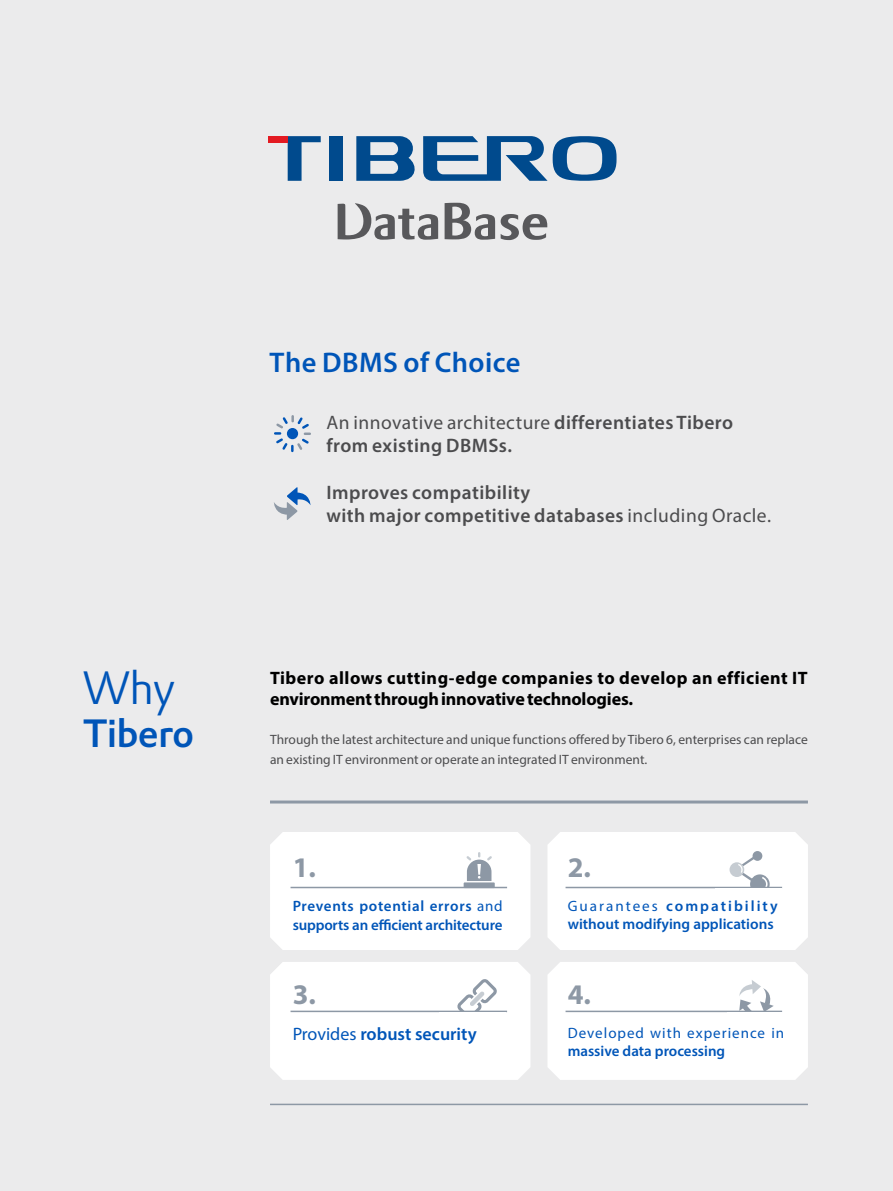
<style>
.page{position:relative;width:893px;height:1191px;background:#ebebec}
.page>*{position:absolute;margin:0;border:0;box-sizing:border-box;transform-origin:0 0}
.t1{font:45.75px "DTL Prokyon T Light";color:#0055b8}
.t2{font:38.55px "DTL Prokyon T Medium";letter-spacing:-.02em;color:#0055b8}
.t3{font:600 28.5px "Myriad Pro";letter-spacing:.02em;color:#0055b8}
.t4{font:700 28.5px "Myriad Pro";color:#8d98a5}
.t5{font:600 19.5px/23.4px "Myriad Pro";letter-spacing:.025em;color:#4c4c4e}
.t6{font:700 18px "Myriad Pro";letter-spacing:.02em;color:#000}
.t7{font:700 18px "Myriad Pro";letter-spacing:-.01em;color:#000}
.t8{font:600 18px "Myriad Pro";color:#0055b8}
.t9{font:600 15px/19.5px "Myriad Pro";color:#0055b8}
.t10{font:15px "Myriad Pro";letter-spacing:.065em;color:#0055b8}
.t11{font:13.5px/19.5px "Myriad Pro";letter-spacing:.005em;color:#4c4c4e}
.s1{font-weight:400}
</style>
<div class="page">
<hr style="left:270px;top:800px;width:538px;height:3px;background:#8d98a5">
<hr style="left:270px;top:1103px;width:538px;height:2px;background:#8d98a5">
<svg style="left:288px;top:136px;width:33px;height:45px"></svg>
<div style="left:329px;top:136px;width:14px;height:45px;background:#004a8d"></div>
<div style="left:268px;top:136px;width:20px;height:6px;background:#e31a22"></div>
<svg style="left:356px;top:136px;width:260px;height:45px"></svg>
<svg style="left:501px;top:214px;width:46px;height:26px"></svg>
<svg style="left:445px;top:203px;width:50px;height:37px"></svg>
<svg style="left:338px;top:203px;width:100px;height:37px"></svg>
<div style="left:548px;top:832px;width:260px;height:118px;background:#fff"></div>
<div style="left:715px;top:888px;width:67px;height:38px;background:#fff"></div>
<div style="left:270px;top:962px;width:260px;height:118px;background:#fff"></div>
<div style="left:439px;top:1012px;width:67px;height:38px;background:#fff"></div>
<div style="left:548px;top:962px;width:260px;height:118px;background:#fff"></div>
<div style="left:727px;top:1012px;width:67px;height:38px;background:#fff"></div>
<div style="left:270px;top:832px;width:260px;height:118px;background:#fff"></div>
<svg style="left:274px;top:487px;width:36px;height:33px"></svg>
<svg style="left:274px;top:415px;width:37px;height:37px"></svg>
<div style="left:287px;top:428px;width:11px;height:11px;background:#0055b8;border-radius:50%"></div>
<h1 class="t1" style="left:83px;top:657px;width:94px">Why</h1>
<h2 class="t2" style="left:83px;top:708px;width:113px">Tibero</h2>
<h3 class="t3" style="left:269px;top:344px;width:253px">The DBMS of Choice</h3>
<h3 class="t5" style="left:326px;top:410px;width:408px"><span class="s1">An innovative architecture</span> differentiates Tibero from existing DBMSs.</h3>
<h3 class="t5" style="left:326px;top:480px;width:446px">Improves compatibility<br>with major competitive databases <span class="s1">including Oracle.</span></h3>
<h3 class="t6" style="left:270px;top:666px;width:539px">Tibero allows cutting-edge companies to develop an efficient IT</h3>
<h3 class="t7" style="left:270px;top:687px;width:365px">environment through innovative technologies.</h3>
<p class="t11" style="left:270px;top:730px;width:539px">Through the latest architecture and unique functions offered by Tibero 6, enterprises can replace an existing IT environment or operate an integrated IT environment.</p>
<h3 class="t4" style="left:293px;top:848px;width:25px">1.</h3>
<p class="t9" style="left:293px;top:895px;width:212px">Prevents potential errors <span class="s1">and </span>supports an efficient architecture</p>
<h3 class="t4" style="left:293px;top:976px;width:25px">3.</h3>
<h3 class="t8" style="left:293px;top:1023px;width:186px"><span class="s1">Provides</span> robust security</h3>
<h3 class="t4" style="left:568px;top:848px;width:25px">2.</h3>
<p class="t9" style="left:568px;top:896px;width:211px;line-height:18px"><span class="s1">Guarantees</span> compatibility without modifying applications</p>
<h3 class="t4" style="left:568px;top:976px;width:25px">4.</h3>
<p class="t10" style="left:568px;top:1023px;width:218px">Developed with experience in</p>
<p class="t9" style="left:568px;top:1040px;width:159px">massive data processing</p>
</div>
